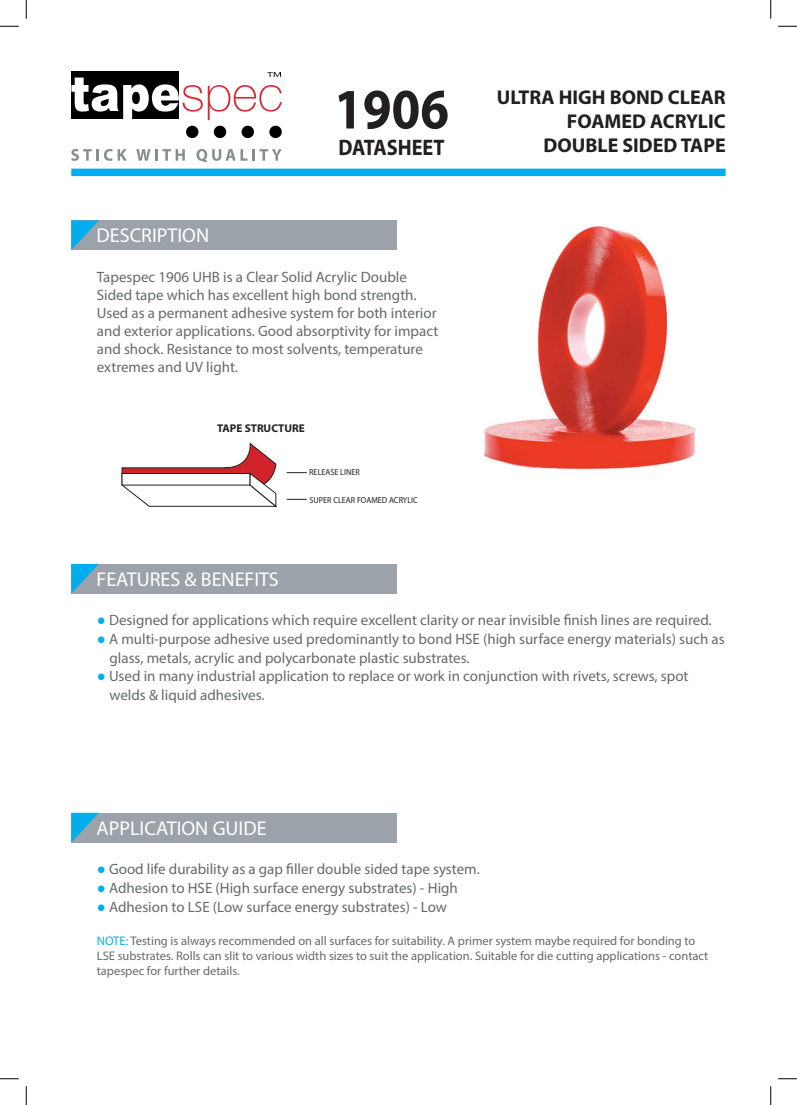
<style>
.page{position:relative;width:797px;height:1105px;background:#fff}
.page>*{position:absolute;margin:0;border:0;box-sizing:border-box;transform-origin:0 0}
.t1{font:700 57.5px "Myriad Pro";color:#231f20;scale:.9 1}
.t2{font:700 22.5px "Myriad Pro";color:#231f20;scale:.9 1}
.t3{font:700 20px/24px "Myriad Pro";color:#231f20;text-align:right}
.t4{font:20px "Myriad Pro";color:#fff}
.t5{font:15px/18px "Myriad Pro";color:#656a6c}
.t6{font:12.5px/15px "Myriad Pro";color:#656a6c}
.t7{font:700 11.25px "Myriad Pro";color:#231f20}
.t8{font:8.75px "Myriad Pro";color:#231f20;scale:.93 1}
.s1{font-family:"Calibri";color:#00aeef}
.s2{color:#00aeef}
</style>
<div class="page">
<img style="left:484px;top:225px;width:212px;height:245px">
<div style="left:71px;top:169px;width:654px;height:7px;background:#00aeef"></div>
<div style="left:71px;top:71px;width:108px;height:47px;background:#000001"></div>
<div style="left:186px;top:126px;width:12px;height:12px;background:#000001;border-radius:50%"></div>
<div style="left:214px;top:126px;width:12px;height:12px;background:#000001;border-radius:50%"></div>
<div style="left:241px;top:126px;width:13px;height:12px;background:#000001;border-radius:50%"></div>
<div style="left:269px;top:126px;width:13px;height:12px;background:#000001;border-radius:50%"></div>
<svg style="left:71px;top:72px;width:211px;height:49px"></svg>
<svg style="left:71px;top:149px;width:56px;height:12px"></svg>
<svg style="left:136px;top:149px;width:49px;height:12px"></svg>
<svg style="left:196px;top:149px;width:86px;height:12px"></svg>
<div style="left:71px;top:220px;width:326px;height:30px;background:#9ca2a9"></div>
<svg style="left:71px;top:220px;width:28px;height:30px"></svg>
<div style="left:71px;top:564px;width:326px;height:30px;background:#9ca2a9"></div>
<svg style="left:71px;top:564px;width:28px;height:30px"></svg>
<div style="left:71px;top:813px;width:326px;height:30px;background:#9ca2a9"></div>
<svg style="left:71px;top:813px;width:28px;height:29px"></svg>
<svg style="left:122px;top:444px;width:154px;height:63px"></svg>
<svg style="left:287px;top:472px;width:20px;height:1px"></svg>
<svg style="left:287px;top:499px;width:20px;height:1px"></svg>
<svg style="left:0;top:25px;width:19px;height:2px"></svg>
<svg style="left:778px;top:25px;width:19px;height:2px"></svg>
<svg style="left:0;top:1078px;width:19px;height:1px"></svg>
<svg style="left:778px;top:1078px;width:19px;height:1px"></svg>
<svg style="left:25px;top:0;width:2px;height:19px"></svg>
<svg style="left:25px;top:1086px;width:2px;height:19px"></svg>
<svg style="left:770px;top:0;width:1px;height:19px"></svg>
<svg style="left:770px;top:1086px;width:1px;height:19px"></svg>
<h3 class="t4" style="left:97px;top:223px;width:114px">DESCRIPTION</h3>
<h1 class="t1" style="left:334px;top:72px;width:129px">1906</h1>
<h2 class="t2" style="left:338px;top:133px;width:119px">DATASHEET</h2>
<p class="t5" style="left:97px;top:267px;width:343px">Tapespec 1906 UHB is a Clear Solid Acrylic Double Sided tape which has excellent high bond strength.<br>Used as a permanent adhesive system for both interior and exterior applications. Good absorptivity for impact and shock. Resistance to most solvents, temperature extremes and UV light.</p>
<p class="t7" style="left:217px;top:421px;width:89px">TAPE STRUCTURE</p>
<p class="t8" style="left:309px;top:467px;width:56px">RELEASE LINER</p>
<h3 class="t4" style="left:97px;top:567px;width:184px">FEATURES &amp; BENEFITS</h3>
<p class="t8" style="left:309px;top:494px;width:118px">SUPER CLEAR FOAMED ACRYLIC</p>
<h3 class="t3" style="left:497px;top:85px;width:230px">ULTRA HIGH BOND CLEAR<br>FOAMED ACRYLIC<br>DOUBLE SIDED TAPE</h3>
<p class="t5" style="left:97px;top:611px;width:616px"><span class="s1">●</span> Designed for applications which require excellent clarity or near invisible finish lines are required.</p>
<p class="t5" style="left:109px;top:629px;width:616px;line-height:18.8px;text-indent:-13px"><span class="s1">●</span> A multi-purpose adhesive used predominantly to bond HSE (high surface energy materials) such as glass, metals, acrylic and polycarbonate plastic substrates.</p>
<p class="t5" style="left:109px;top:667px;width:580px;line-height:18.8px;text-indent:-13px"><span class="s1">●</span> Used in many industrial application to replace or work in conjunction with rivets, screws, spot welds &amp; liquid adhesives.</p>
<h3 class="t4" style="left:97px;top:816px;width:171px">APPLICATION GUIDE</h3>
<p class="t5" style="left:97px;top:860px;width:384px"><span class="s1">●</span> Good life durability as a gap filler double sided tape system.</p>
<p class="t5" style="left:97px;top:878px;width:362px"><span class="s1">●</span> Adhesion to HSE (High surface energy substrates) - High</p>
<p class="t5" style="left:97px;top:897px;width:352px"><span class="s1">●</span> Adhesion to LSE (Low surface energy substrates) - Low</p>
<p class="t6" style="left:97px;top:933px;width:613px"><span class="s2">NOTE:</span> Testing is always recommended on all surfaces for suitability. A primer system maybe required for bonding to<br>LSE substrates. Rolls can slit to various width sizes to suit the application. Suitable for die cutting applications - contact tapespec for further details.</p>
</div>
